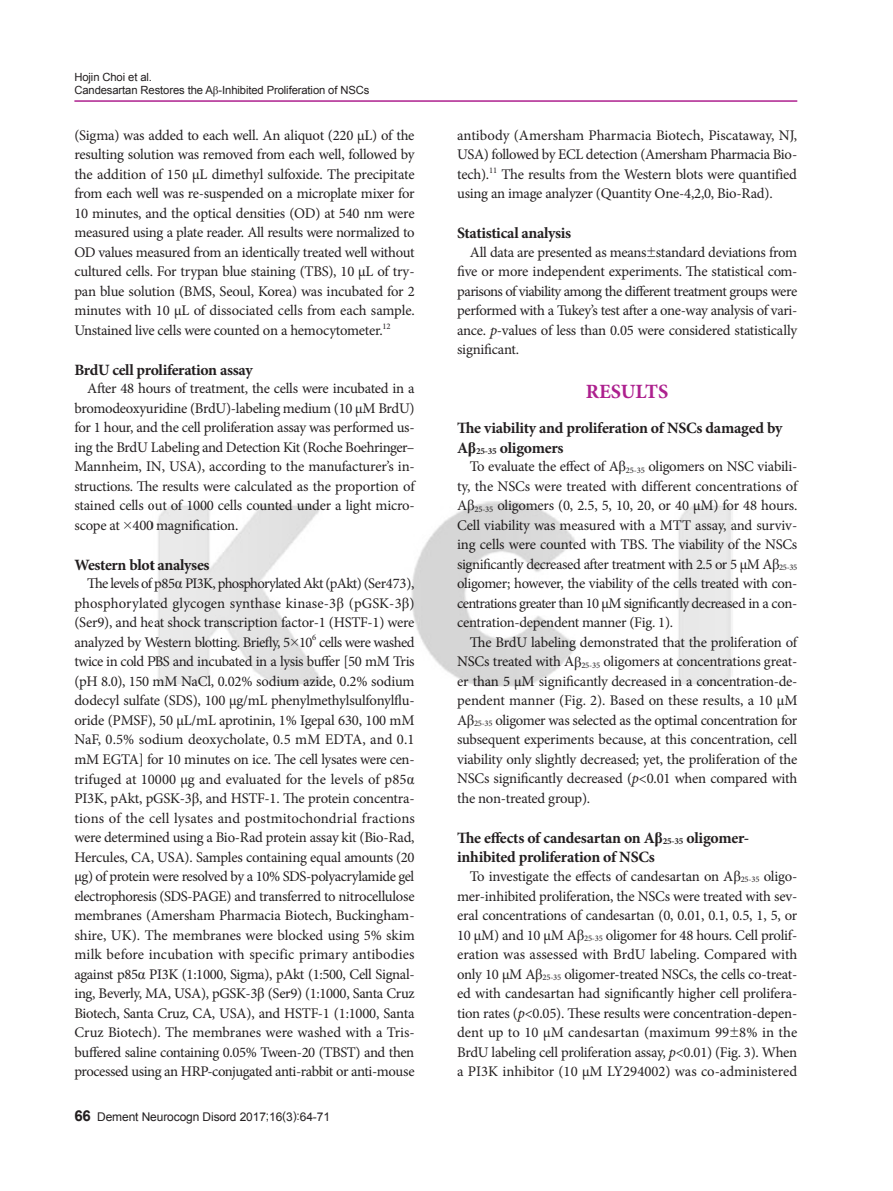
<style>
.page{position:relative;width:893px;height:1191px;background:#fff}
.page>*{position:absolute;margin:0;border:0;box-sizing:border-box;transform-origin:0 0}
.t1{font:700 20.25px "Minion Pro";color:#ad208e}
.t2{font:700 15.75px/19.5px "Minion Pro";letter-spacing:-.02em;color:#231f20}
.t3{font:14.7px/19.5px "Minion Pro";letter-spacing:-.02em;color:#231f20;text-align:justify}
.t4{font:12px "Arial";letter-spacing:-.01em;color:#231f20}
.t5{font:11.25px/13.5px "Arial";letter-spacing:-.01em;color:#231f20}
.t6{font:8.55px "Minion Pro";color:#231f20}
.s1{font-family:"Times New Roman"}
.s2{font-family:"Garamond"}
.s3{font-weight:700;font-size:15px}
.s4{font-style:italic}
</style>
<div class="page">
<hr style="left:74px;top:100px;width:723px;height:2px;background:#ad208e">
<img style="left:158px;top:501px;width:575px;height:186px">
<p class="t5" style="left:74px;top:70px;width:297px">Hojin Choi et al.<br>Candesartan Restores the A<span class="s1">β</span>-Inhibited Proliferation of NSCs</p>
<p class="t3" style="left:74px;top:125px;width:342px">(Sigma) was added to each well. An aliquot (220 μL) of the resulting solution was removed from each well, followed by the addition of 150 μL dimethyl sulfoxide. The precipitate from each well was re-suspended on a microplate mixer for 10 minutes, and the optical densities (OD) at 540 nm were measured using a plate reader. All results were normalized to OD values measured from an identically treated well without cultured cells. For trypan blue staining (TBS), 10 μL of try&shy;pan blue solution (BMS, Seoul, Korea) was incubated for 2 minutes with 10 μL of dissociated cells from each sample.<br>Unstained live cells were counted on a hemocytometer.<sup>12</sup></p>
<p class="t2" style="left:74px;top:360px;width:180px">BrdU cell proliferation assay</p>
<p class="t3" style="left:74px;top:379px;width:342px;text-indent:13px">After 48 hours of treatment, the cells were incubated in a bromodeoxyuridine (BrdU)-labeling medium (10 μM BrdU) for 1 hour, and the cell proliferation assay was performed us&shy;ing the BrdU Labeling and Detection Kit (Roche Boehringer– Mannheim, IN, USA), according to the manufacturer’s in&shy;structions. The results were calculated as the proportion of stained cells out of 1000 cells counted under a light micro&shy;scope at <span class="s2">×</span>400 magnification.</p>
<p class="t2" style="left:74px;top:555px;width:137px">Western blot analyses</p>
<p class="t3" style="left:74px;top:574px;width:342px;text-indent:13px">The levels of p85<span class="s1">α</span> PI3K, phosphorylated Akt (pAkt) (Ser473), phosphorylated glycogen synthase kinase-3<span class="s1">β</span> (pGSK-3<span class="s1">β</span>) (Ser9), and heat shock transcription factor-1 (HSTF-1) were analyzed by Western blotting. Briefly, 5<span class="s2">×</span>10 cells were washed</p>
<p class="t6" style="left:312px;top:631px;width:6px">6</p>
<p class="t3" style="left:74px;top:652px;width:342px">twice in cold PBS and incubated in a lysis buffer [50 mM Tris (pH 8.0), 150 mM NaCl, 0.02% sodium azide, 0.2% sodium dodecyl sulfate (SDS), 100 μg/mL phenylmethylsulfonylflu&shy;oride (PMSF), 50 μL/mL aprotinin, 1% Igepal 630, 100 mM NaF, 0.5% sodium deoxycholate, 0.5 mM EDTA, and 0.1 mM EGTA] for 10 minutes on ice. The cell lysates were cen&shy;trifuged at 10000 μg and evaluated for the levels of p85<span class="s1">α </span>PI3K, pAkt, pGSK-3<span class="s1">β</span>, and HSTF-1. The protein concentra&shy;tions of the cell lysates and postmitochondrial fractions were determined using a Bio-Rad protein assay kit (Bio-Rad, Hercules, CA, USA). Samples containing equal amounts (20 μg) of protein were resolved by a 10% SDS-polyacrylamide gel electrophoresis (SDS-PAGE) and transferred to nitrocellulose membranes (Amersham Pharmacia Biotech, Buckingham&shy;shire, UK). The membranes were blocked using 5% skim milk before incubation with specific primary antibodies against p85<span class="s1">α</span> PI3K (1:1000, Sigma), pAkt (1:500, Cell Signal&shy;ing, Beverly, MA, USA), pGSK-3<span class="s1">β</span> (Ser9) (1:1000, Santa Cruz Biotech, Santa Cruz, CA, USA), and HSTF-1 (1:1000, Santa Cruz Biotech). The membranes were washed with a Tris&shy;buffered saline containing 0.05% Tween-20 (TBST) and then processed using an HRP-conjugated anti-rabbit or anti-mouse</p>
<p class="t4" style="left:74px;top:1108px;width:257px"><span class="s3">66</span> Dement Neurocogn Disord 2017;16(3):64-71</p>
<p class="t3" style="left:457px;top:125px;width:342px">antibody (Amersham Pharmacia Biotech, Piscataway, NJ, USA) followed by ECL detection (Amersham Pharmacia Bio&shy;tech).<sup>11</sup> The results from the Western blots were quantified using an image analyzer (Quantity One-4,2,0, Bio-Rad).</p>
<p class="t2" style="left:457px;top:223px;width:116px">Statistical analysis</p>
<p class="t3" style="left:457px;top:242px;width:342px;text-indent:13px">All data are presented as means<span class="s2">±</span>standard deviations from five or more independent experiments. The statistical com&shy;parisons of viability among the different treatment groups were performed with a Tukey’s test after a one-way analysis of vari&shy;ance. <span class="s4">p</span>-values of less than 0.05 were considered statistically significant.</p>
<h1 class="t1" style="left:586px;top:377px;width:72px">Results</h1>
<p class="t2" style="left:457px;top:418px;width:327px">The viability and proliferation of NSCs damaged by<br>A<span class="s1">β</span><sub>25-35</sub> oligomers</p>
<p class="t3" style="left:457px;top:457px;width:342px;text-indent:13px">To evaluate the effect of A<span class="s1">β</span><sub>25-35</sub> oligomers on NSC viabili&shy;ty, the NSCs were treated with different concentrations of A<span class="s1">β</span><sub>25-35</sub> oligomers (0, 2.5, 5, 10, 20, or 40 µM) for 48 hours.<br>Cell viability was measured with a MTT assay, and surviv&shy;ing cells were counted with TBS. The viability of the NSCs significantly decreased after treatment with 2.5 or 5 µM A<span class="s1">β</span><sub>25-35 </sub>oligomer; however, the viability of the cells treated with con&shy;centrations greater than 10 µM significantly decreased in a con&shy;centration-dependent manner (Fig. 1).</p>
<p class="t3" style="left:457px;top:632px;width:342px;text-indent:13px">The BrdU labeling demonstrated that the proliferation of NSCs treated with A<span class="s1">β</span><sub>25-35</sub> oligomers at concentrations great&shy;er than 5 µM significantly decreased in a concentration-de&shy;pendent manner (Fig. 2). Based on these results, a 10 µM A<span class="s1">β</span><sub>25-35</sub> oligomer was selected as the optimal concentration for subsequent experiments because, at this concentration, cell viability only slightly decreased; yet, the proliferation of the NSCs significantly decreased (<span class="s4">p</span>&lt;0.01 when compared with the non-treated group).</p>
<p class="t2" style="left:457px;top:828px;width:294px">The effects of candesartan on A<span class="s1">β</span><sub>25-35</sub> oligomer&shy;inhibited proliferation of NSCs</p>
<p class="t3" style="left:457px;top:866px;width:342px;text-indent:13px">To investigate the effects of candesartan on A<span class="s1">β</span><sub>25-35</sub> oligo&shy;mer-inhibited proliferation, the NSCs were treated with sev&shy;eral concentrations of candesartan (0, 0.01, 0.1, 0.5, 1, 5, or 10 µM) and 10 µM A<span class="s1">β</span><sub>25-35</sub> oligomer for 48 hours. Cell prolif&shy;eration was assessed with BrdU labeling. Compared with only 10 µM A<span class="s1">β</span><sub>25-35</sub> oligomer-treated NSCs, the cells co-treat&shy;ed with candesartan had significantly higher cell prolifera&shy;tion rates (<span class="s4">p</span>&lt;0.05). These results were concentration-depen&shy;dent up to 10 µM candesartan (maximum 99<span class="s2">±</span>8% in the BrdU labeling cell proliferation assay, <span class="s4">p</span>&lt;0.01) (Fig. 3). When a PI3K inhibitor (10 µM LY294002) was co-administered</p>
</div>
